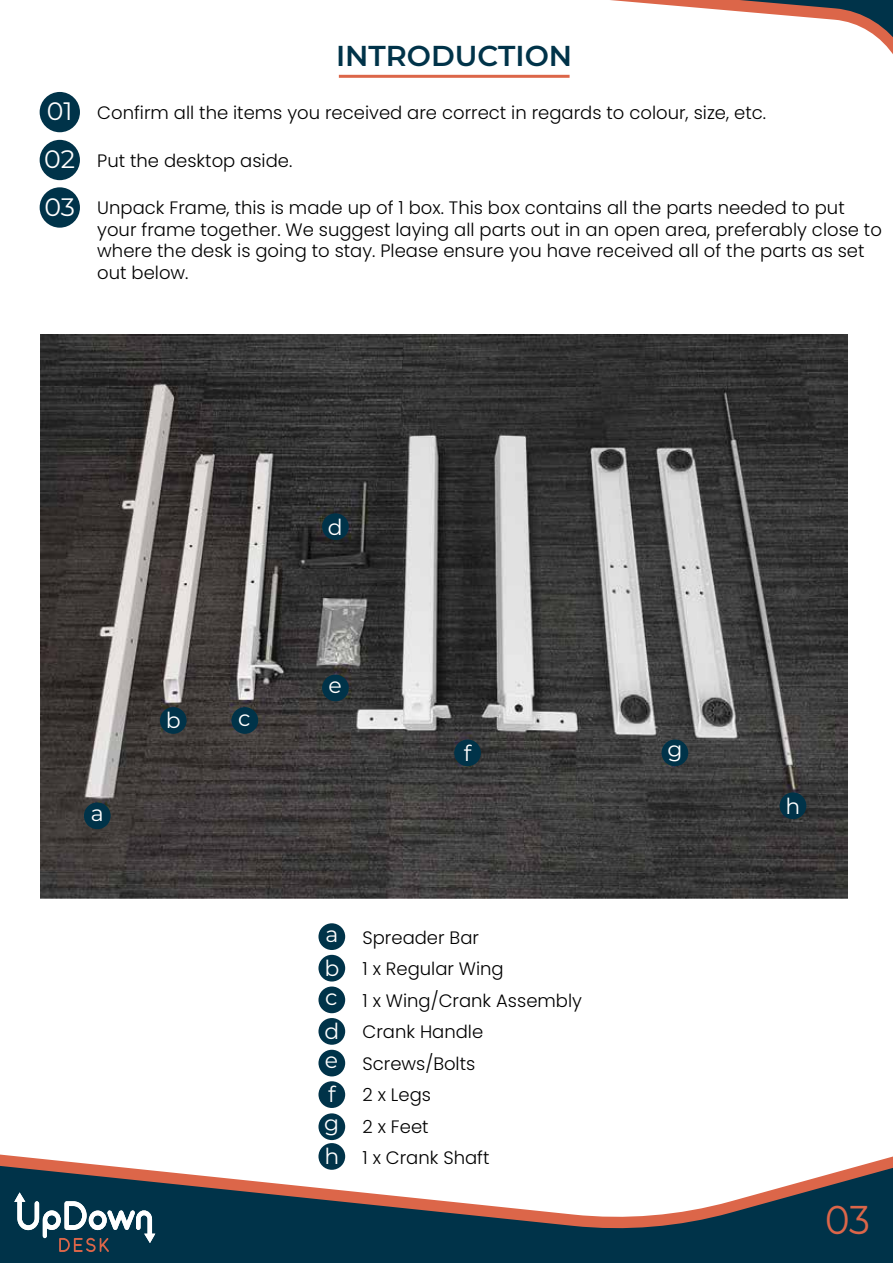
<style>
.page{position:relative;width:893px;height:1263px;background:#fff}
.page>*{position:absolute;margin:0;border:0;box-sizing:border-box;transform-origin:0 0}
.t1{font:40.2px "Montserrat";color:#dc6649;scale:.92 1}
.t2{font:600 28.8px "Montserrat";color:#003349}
.t3{font:25.2px "Montserrat";color:#fff}
.t4{font:22.05px/28.8px "Montserrat";color:#fff}
.t5{font:300 18px/31.5px "Poppins";color:#010101}
.s1{font-family:"Montserrat";font-weight:400;font-size:25.2px;color:#fff}
</style>
<div class="page">
<img style="left:40px;top:335px;width:807px;height:563px">
<div style="left:40px;top:92px;width:40px;height:40px;background:#003349;border-radius:50%"></div>
<div style="left:40px;top:140px;width:40px;height:40px;background:#003349;border-radius:50%"></div>
<div style="left:40px;top:187px;width:40px;height:41px;background:#003349;border-radius:50%"></div>
<div style="left:318px;top:923px;width:27px;height:27px;background:#003349;border-radius:50%"></div>
<div style="left:318px;top:986px;width:27px;height:27px;background:#003349;border-radius:50%"></div>
<div style="left:318px;top:1050px;width:27px;height:26px;background:#003349;border-radius:50%"></div>
<div style="left:318px;top:955px;width:27px;height:26px;background:#003349;border-radius:50%"></div>
<div style="left:318px;top:1081px;width:27px;height:27px;background:#003349;border-radius:50%"></div>
<div style="left:318px;top:1113px;width:27px;height:27px;background:#003349;border-radius:50%"></div>
<div style="left:318px;top:1018px;width:27px;height:27px;background:#003349;border-radius:50%"></div>
<div style="left:84px;top:802px;width:27px;height:27px;background:#003349;border-radius:50%"></div>
<div style="left:231px;top:707px;width:27px;height:27px;background:#003349;border-radius:50%"></div>
<div style="left:322px;top:675px;width:27px;height:26px;background:#003349;border-radius:50%"></div>
<div style="left:160px;top:707px;width:27px;height:27px;background:#003349;border-radius:50%"></div>
<div style="left:454px;top:739px;width:27px;height:27px;background:#003349;border-radius:50%"></div>
<div style="left:661px;top:739px;width:27px;height:27px;background:#003349;border-radius:50%"></div>
<div style="left:322px;top:513px;width:27px;height:27px;background:#003349;border-radius:50%"></div>
<div style="left:780px;top:792px;width:26px;height:27px;background:#003349;border-radius:50%"></div>
<div style="left:318px;top:1143px;width:27px;height:27px;background:#003349;border-radius:50%"></div>
<svg style="left:0;top:1153px;width:893px;height:12px"></svg>
<svg style="left:0;top:1165px;width:893px;height:98px;fill:#003349"></svg>
<svg style="left:610px;top:0;width:283px;height:54px"></svg>
<svg style="left:14px;top:1192px;width:141px;height:60px"></svg>
<hr style="left:339px;top:75px;width:231px;height:3px;background:#dc6649">
<h2 class="t2" style="left:336px;top:36px;width:238px">INTRODUCTION</h2>
<p class="t5" style="left:47px;top:97px;width:721px"><span class="s1">01</span> Confirm all the items you received are correct in regards to colour, size, etc.</p>
<p class="t5" style="left:44px;top:145px;width:250px"><span class="s1">02</span> Put the desktop aside.</p>
<p class="t5" style="left:97px;top:197px;width:786px;line-height:21.6px">Unpack Frame, this is made up of 1 box. This box contains all the parts needed to put your frame together. We suggest laying all parts out in an open area, preferably close to where the desk is going to stay. Please ensure you have received all of the parts as set out below.</p>
<h3 class="t3" style="left:44px;top:189px;width:32px">03</h3>
<p class="t4" style="left:328px;top:511px;width:16px">d</p>
<p class="t4" style="left:91px;top:798px;width:14px">a</p>
<p class="t4" style="left:166px;top:705px;width:16px">b</p>
<p class="t4" style="left:238px;top:703px;width:14px">c</p>
<p class="t4" style="left:328px;top:670px;width:15px">e</p>
<p class="t4" style="left:464px;top:738px;width:9px">f</p>
<p class="t4" style="left:667px;top:734px;width:17px">g</p>
<p class="t4" style="left:325px;top:919px;width:14px">a</p>
<p class="t4" style="left:324px;top:953px;width:16px">b</p>
<p class="t4" style="left:325px;top:982px;width:14px">c</p>
<p class="t4" style="left:324px;top:1016px;width:16px">d</p>
<p class="t4" style="left:325px;top:1045px;width:15px">e</p>
<p class="t4" style="left:324px;top:1079px;width:17px">f g</p>
<p class="t4" style="left:324px;top:1141px;width:16px">h</p>
<p class="t5" style="left:362px;top:922px;width:221px">Spreader Bar<br>1 x Regular Wing<br>1 x Wing/Crank Assembly<br>Crank Handle<br>Screws/Bolts<br>2 x Legs<br>2 x Feet<br>1 x Crank Shaft</p>
<p class="t4" style="left:785px;top:791px;width:16px">h</p>
<h1 class="t1" style="left:825px;top:1192px;width:50px">03</h1>
</div>
